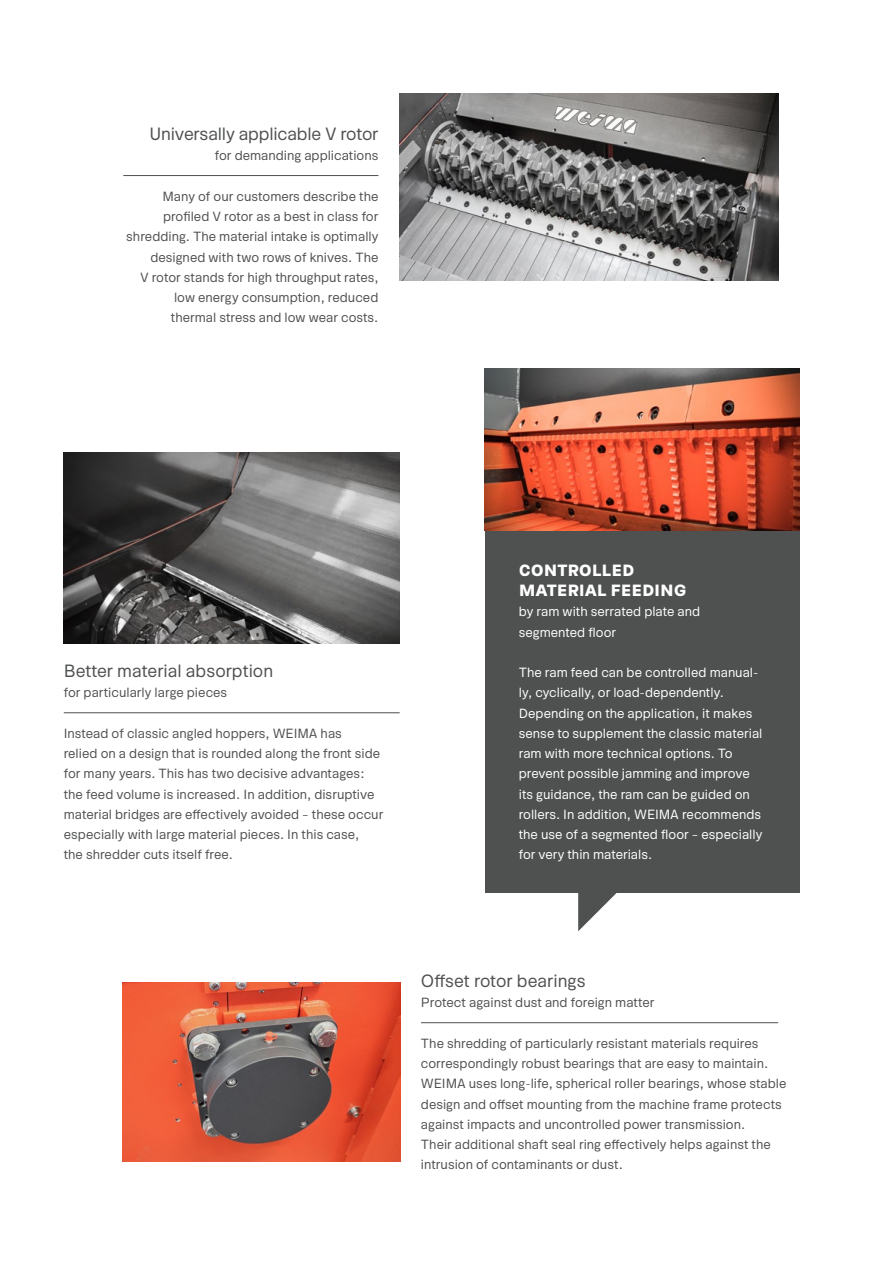
<style>
.page{position:relative;width:893px;height:1263px;background:#fff}
.page>*{position:absolute;margin:0;border:0;box-sizing:border-box;transform-origin:0 0}
.t1{font:18px "Okomito";letter-spacing:-.005em;color:#4f5050}
.t2{font:900 16.5px/20.2px "Okomito";letter-spacing:-.01em;color:#fff}
.t3{font:13.5px/20.2px "Okomito";color:#4f5050}
.t4{font:13.5px/20.2px "Okomito";color:#fff}
</style>
<div class="page">
<img style="left:123px;top:982px;width:277px;height:179px">
<hr style="left:64px;top:712px;width:336px;height:1px;background:#4f5050">
<hr style="left:421px;top:1022px;width:357px;height:1px;background:#4f5050">
<img style="left:64px;top:452px;width:336px;height:191px">
<div style="left:485px;top:530px;width:314px;height:363px;background:#4f5050"></div>
<img style="left:485px;top:369px;width:314px;height:161px">
<hr style="left:123px;top:175px;width:255px;height:1px;background:#4f5050">
<svg style="left:578px;top:893px;width:39px;height:38px"></svg>
<img style="left:400px;top:94px;width:378px;height:187px">
<h1 class="t1" style="left:149px;top:120px;width:231px">Universally applicable V rotor</h1>
<p class="t3" style="left:215px;top:144px;width:165px">for demanding applications</p>
<p class="t3" style="left:126px;top:185px;width:254px;text-align:right">Many of our customers describe the profiled V rotor as a best in class for shredding. The material intake is optimally designed with two rows of knives. The<br>V rotor stands for high throughput rates, low energy consumption, reduced thermal stress and low wear costs.</p>
<h1 class="t1" style="left:64px;top:658px;width:211px">Better material absorption</h1>
<p class="t3" style="left:64px;top:682px;width:165px">for particularly large pieces</p>
<p class="t3" style="left:64px;top:722px;width:321px">Instead of classic angled hoppers, WEIMA has<br>relied on a design that is rounded along the front side for many years. This has two decisive advantages: the feed volume is increased. In addition, disruptive material bridges are effectively avoided – these occur especially with large material pieces. In this case,<br>the shredder cuts itself free.</p>
<p class="t2" style="left:519px;top:559px;width:169px">CONTROLLED<br>MATERIAL FEEDING</p>
<p class="t4" style="left:519px;top:601px;width:183px">by ram with serrated plate and segmented floor</p>
<p class="t4" style="left:519px;top:661px;width:245px">The ram feed can be controlled manual&shy;ly, cyclically, or load-dependently.<br>Depending on the application, it makes sense to supplement the classic material ram with more technical options. To prevent possible jamming and improve its guidance, the ram can be guided on rollers. In addition, WEIMA recommends the use of a segmented floor – especially for very thin materials.</p>
<h1 class="t1" style="left:421px;top:968px;width:166px">Offset rotor bearings</h1>
<p class="t3" style="left:421px;top:992px;width:235px">Protect against dust and foreign matter</p>
<p class="t3" style="left:421px;top:1032px;width:367px">The shredding of particularly resistant materials requires correspondingly robust bearings that are easy to maintain.<br>WEIMA uses long-life, spherical roller bearings, whose stable design and offset mounting from the machine frame protects against impacts and uncontrolled power transmission.<br>Their additional shaft seal ring effectively helps against the intrusion of contaminants or dust.</p>
</div>
